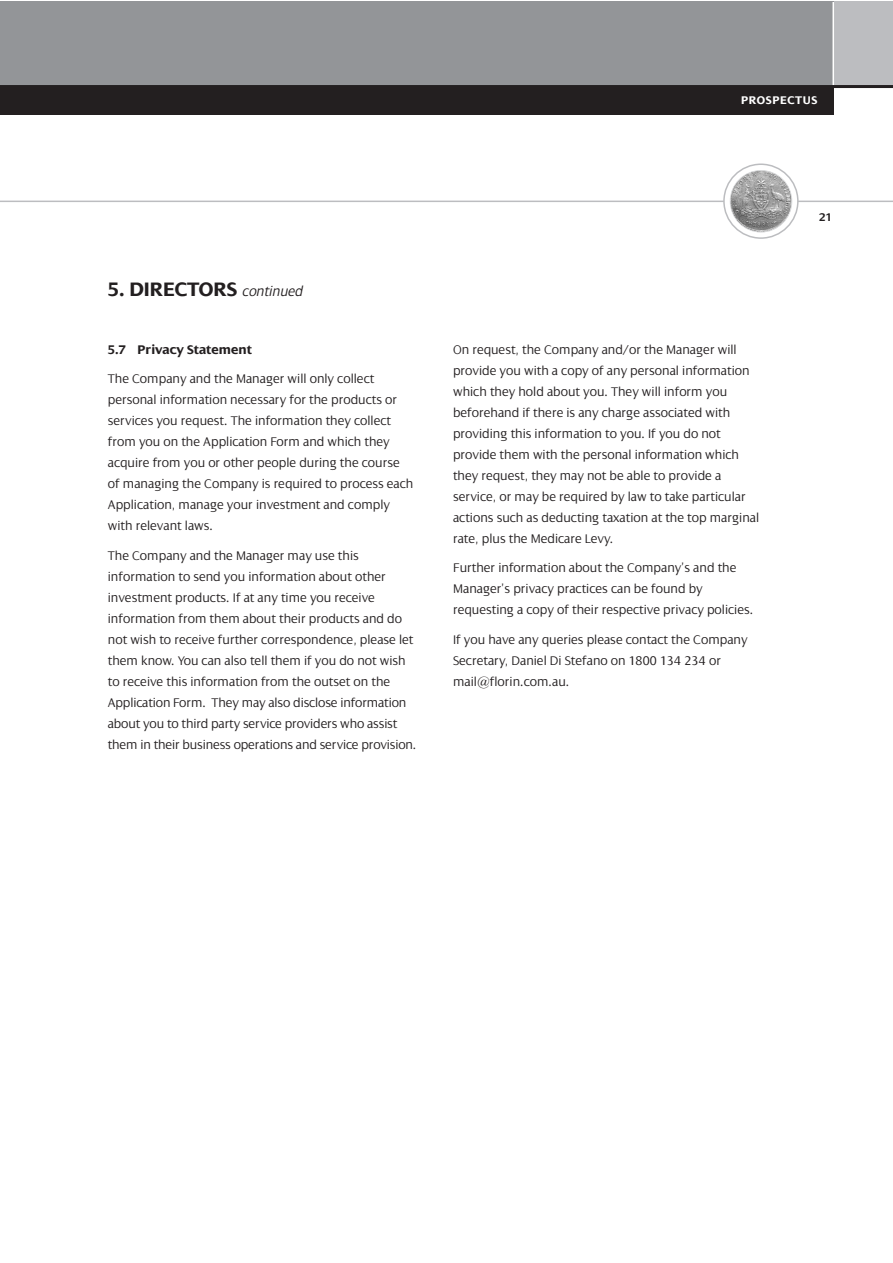
<style>
.page{position:relative;width:893px;height:1263px;background:#fff}
.page>*{position:absolute;margin:0;border:0;box-sizing:border-box;transform-origin:0 0}
.t1{font:700 21px "Dialog";color:#231f20}
.t2{font:300 13.5px/21px "Dialog";color:#231f20}
.t3{font:700 13.5px "Dialog";color:#231f20}
.t4{font:700 12px "Dialog";letter-spacing:.055em;color:#fff}
.t5{font:700 12px "Dialog";color:#231f20}
.s1{font-weight:300;font-style:italic;font-size:15px}
</style>
<div class="page">
<div style="left:0;top:2px;width:833px;height:85px;background:#939598"></div>
<div style="left:833px;top:2px;width:59px;height:85px;background:#bcbdc0"></div>
<hr style="left:0;top:201px;width:892px;height:1px;background:#bcbdc0">
<svg style="left:723px;top:164px;width:75px;height:75px"></svg>
<img style="left:730px;top:170px;width:61px;height:62px;border-radius:50%">
<div style="left:729px;top:170px;width:63px;height:62px;border:2px solid #d1d2d4;border-radius:50%"></div>
<hr style="left:832px;top:2px;width:2px;height:85px;background:#fff">
<hr style="left:0;top:85px;width:892px;height:3px;background:#231f20">
<div style="left:0;top:87px;width:833px;height:28px;background:#231f20"></div>
<p class="t4" style="left:741px;top:95px;width:78px">PROSPECTUS</p>
<h1 class="t1" style="left:108px;top:281px;width:196px">5. DIRECTORS <span class="s1">continued</span></h1>
<p class="t3" style="left:108px;top:344px;width:145px">5.7 Privacy Statement</p>
<p class="t2" style="left:108px;top:369px;width:307px">The Company and the Manager will only collect personal information necessary for the products or services you request. The information they collect from you on the Application Form and which they acquire from you or other people during the course of managing the Company is required to process each Application, manage your investment and comply with relevant laws.</p>
<p class="t2" style="left:108px;top:546px;width:310px">The Company and the Manager may use this information to send you information about other investment products. If at any time you receive information from them about their products and do not wish to receive further correspondence, please let them know. You can also tell them if you do not wish to receive this information from the outset on the Application Form. They may also disclose information about you to third party service providers who assist them in their business operations and service provision.</p>
<p class="t2" style="left:453px;top:340px;width:308px">On request, the Company and/or the Manager will provide you with a copy of any personal information which they hold about you. They will inform you beforehand if there is any charge associated with providing this information to you. If you do not provide them with the personal information which they request, they may not be able to provide a service, or may be required by law to take particular actions such as deducting taxation at the top marginal rate, plus the Medicare Levy.</p>
<p class="t2" style="left:453px;top:558px;width:302px">Further information about the Company’s and the<br>Manager’s privacy practices can be found by requesting a copy of their respective privacy policies.</p>
<p class="t2" style="left:453px;top:630px;width:296px">If you have any queries please contact the Company<br>Secretary, Daniel Di Stefano on 1800 134 234 or mail@florin.com.au.</p>
<p class="t5" style="left:819px;top:212px;width:15px">21</p>
</div>
